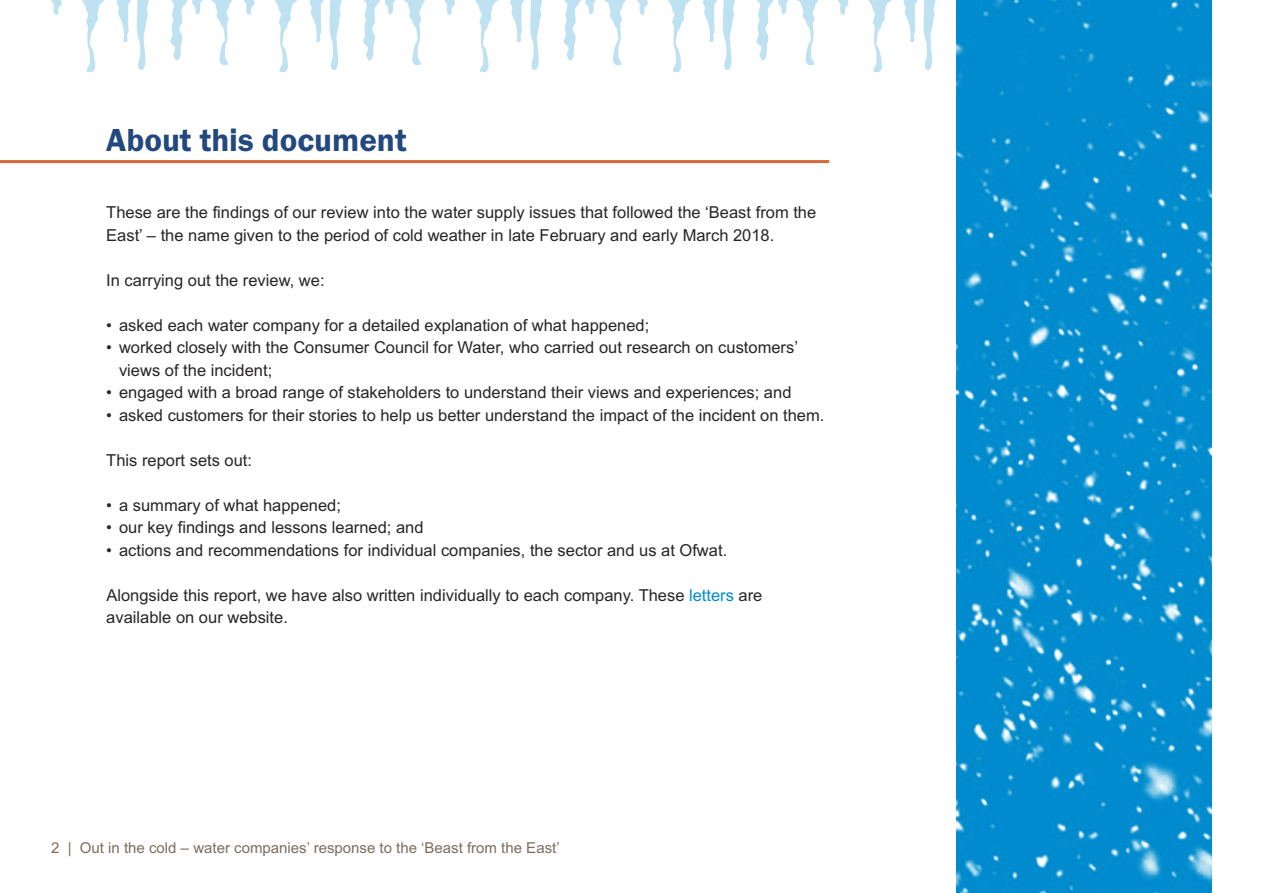
<style>
.page{position:relative;width:1263px;height:893px;background:#fff}
.page>*{position:absolute;margin:0;border:0;box-sizing:border-box;transform-origin:0 0}
.t1{font:600 33px "Franklin Gothic";color:#22487e}
.t2{font:16.5px/22.5px "Arial";color:#272526}
.t3{font:15px "Arial";color:#796e62}
.s1{color:#008cd0}
</style>
<div class="page">
<svg style="left:51px;top:0;width:374px;height:73px"></svg>
<svg style="left:444px;top:0;width:375px;height:73px"></svg>
<svg style="left:838px;top:0;width:119px;height:74px"></svg>
<hr style="left:0;top:160px;width:829px;height:3px;background:#d6693b">
<img style="left:957px;top:0;width:255px;height:893px">
<h1 class="t1" style="left:106px;top:120px;width:302px">About this document</h1>
<p class="t2" style="left:106px;top:201px;width:711px">These are the findings of our review into the water supply issues that followed the ‘Beast from the<br>East’ – the name given to the period of cold weather in late February and early March 2018.</p>
<p class="t2" style="left:106px;top:269px;width:220px">In carrying out the review, we:</p>
<p class="t2" style="left:106px;top:314px;width:544px">• asked each water company for a detailed explanation of what happened;</p>
<p class="t2" style="left:119px;top:336px;width:680px;text-indent:-13px">• worked closely with the Consumer Council for Water, who carried out research on customers’ views of the incident;</p>
<p class="t2" style="left:106px;top:381px;width:687px">• engaged with a broad range of stakeholders to understand their views and experiences; and</p>
<p class="t2" style="left:106px;top:404px;width:720px">• asked customers for their stories to help us better understand the impact of the incident on them.</p>
<p class="t2" style="left:106px;top:449px;width:147px">This report sets out:</p>
<p class="t2" style="left:106px;top:494px;width:236px">• a summary of what happened;</p>
<p class="t2" style="left:106px;top:516px;width:319px">• our key findings and lessons learned; and</p>
<p class="t2" style="left:106px;top:539px;width:622px">• actions and recommendations for individual companies, the sector and us at Ofwat.</p>
<p class="t2" style="left:106px;top:584px;width:658px">Alongside this report, we have also written individually to each company. These <span class="s1">letters</span> are available on our website.</p>
<p class="t3" style="left:51px;top:839px;width:510px">2 | Out in the cold – water companies’ response to the ‘Beast from the East’</p>
</div>
